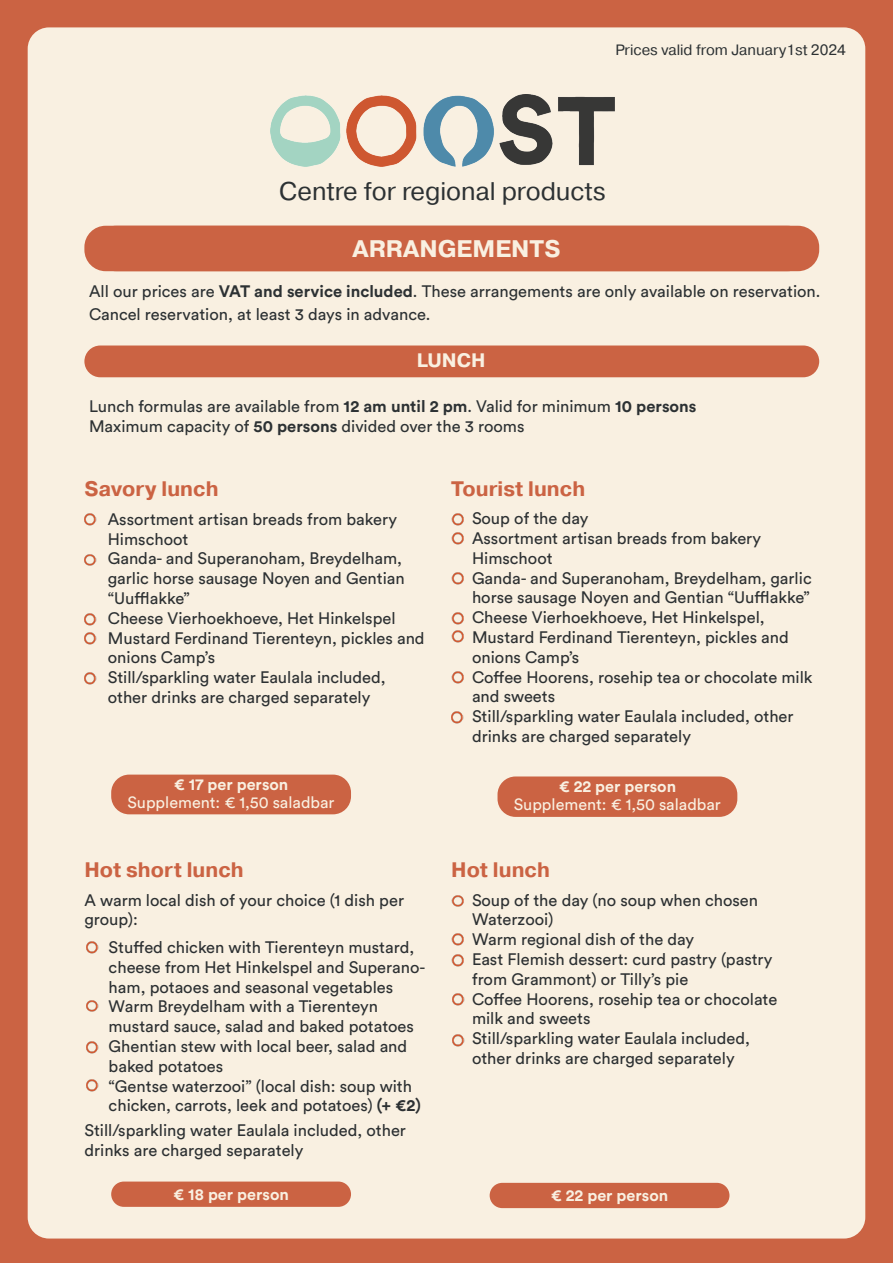
<style>
.page{position:relative;width:893px;height:1263px;background:#cb6343}
.page>*{position:absolute;margin:0;border:0;box-sizing:border-box;transform-origin:0 0}
.t1{font:25.5px "Pragmatica";color:#2c3133}
.t2{font:700 24px "Pragmatica";color:#f9f0e1}
.t3{font:700 21px "Pragmatica";color:#cb6343}
.t4{font:700 19.5px "Pragmatica";color:#f9f0e1}
.t5{font:16.5px/19.8px "Circular Std";color:#2c3032}
.t6{font:16.5px/22.5px "Circular Std";color:#2c3133}
.t7{font:700 16.2px "Circular Std";color:#f9f0e1}
.t8{font:16.2px "Circular Std";color:#f9f0e1}
.t9{font:15px "Pragmatica";color:#2c3133}
.s1{font-weight:700}
</style>
<div class="page">
<div style="left:28px;top:27px;width:837px;height:1211px;background:#f9f0e1;border-radius:21px"></div>
<div style="left:111px;top:775px;width:240px;height:39px;background:#cb6343;border-radius:18px"></div>
<svg style="left:84px;top:514px;width:12px;height:12px"></svg>
<svg style="left:84px;top:554px;width:12px;height:12px"></svg>
<svg style="left:84px;top:613px;width:12px;height:12px"></svg>
<svg style="left:84px;top:633px;width:12px;height:12px"></svg>
<svg style="left:84px;top:672px;width:12px;height:13px"></svg>
<svg style="left:452px;top:513px;width:12px;height:13px"></svg>
<svg style="left:452px;top:532px;width:12px;height:13px"></svg>
<svg style="left:452px;top:573px;width:12px;height:12px"></svg>
<svg style="left:452px;top:612px;width:12px;height:31px"></svg>
<svg style="left:452px;top:671px;width:12px;height:13px"></svg>
<svg style="left:86px;top:942px;width:12px;height:12px"></svg>
<svg style="left:86px;top:1000px;width:12px;height:12px"></svg>
<svg style="left:86px;top:1041px;width:12px;height:12px"></svg>
<svg style="left:452px;top:895px;width:12px;height:12px"></svg>
<svg style="left:452px;top:933px;width:12px;height:13px"></svg>
<svg style="left:452px;top:954px;width:12px;height:13px"></svg>
<svg style="left:452px;top:1034px;width:12px;height:12px"></svg>
<div style="left:497px;top:776px;width:240px;height:41px;background:#cb6343;border-radius:18px"></div>
<div style="left:111px;top:1181px;width:240px;height:26px;background:#cb6343;border-radius:13px"></div>
<div style="left:490px;top:1183px;width:239px;height:25px;background:#cb6343;border-radius:13px"></div>
<svg style="left:86px;top:1079px;width:12px;height:13px"></svg>
<svg style="left:451px;top:711px;width:12px;height:13px"></svg>
<img style="left:271px;top:95px;width:343px;height:72px">
<div style="left:95px;top:226px;width:724px;height:45px;background:#cb6343;border-radius:21px"></div>
<div style="left:84px;top:345px;width:735px;height:32px;background:#cb6343;border-radius:16px"></div>
<svg style="left:452px;top:994px;width:12px;height:12px"></svg>
<p class="t9" style="left:615px;top:41px;width:232px">Prices valid from January1st 2024</p>
<p class="t1" style="left:279px;top:176px;width:328px">Centre for regional products</p>
<p class="t2" style="left:353px;top:233px;width:209px">ARRANGEMENTS</p>
<p class="t2" style="left:342px;top:233px;width:209px">ARRANGEMENTS</p>
<p class="t6" style="left:89px;top:280px;width:733px">All our prices are <span class="s1">VAT and service included</span>. These arrangements are only available on reservation.<br>Cancel reservation, at least 3 days in advance.</p>
<p class="t4" style="left:417px;top:348px;width:70px">LUNCH</p>
<p class="t6" style="left:89px;top:395px;width:609px">Lunch formulas are available from <span class="s1">12 am until 2 pm</span>. Valid for minimum <span class="s1">10 persons</span></p>
<p class="t6" style="left:89px;top:414px;width:437px">Maximum capacity of <span class="s1">50 persons</span> divided over the 3 rooms</p>
<p class="t3" style="left:84px;top:475px;width:136px">Savory lunch</p>
<p class="t3" style="left:451px;top:475px;width:136px">Tourist lunch</p>
<p class="t5" style="left:108px;top:509px;width:291px">Assortment artisan breads from bakery<br>Himschoot</p>
<p class="t5" style="left:108px;top:548px;width:299px">Ganda- and Superanoham, Breydelham, garlic horse sausage Noyen and Gentian “Uufflakke”</p>
<p class="t5" style="left:108px;top:608px;width:318px">Cheese Vierhoekhoeve, Het Hinkelspel<br>Mustard Ferdinand Tierenteyn, pickles and onions Camp’s</p>
<p class="t5" style="left:108px;top:667px;width:279px">Still/sparkling water Eaulala included, other drinks are charged separately</p>
<p class="t5" style="left:472px;top:508px;width:118px">Soup of the day</p>
<p class="t5" style="left:472px;top:528px;width:291px">Assortment artisan breads from bakery</p>
<p class="t5" style="left:472px;top:548px;width:82px">Himschoot</p>
<p class="t5" style="left:472px;top:568px;width:341px">Ganda- and Superanoham, Breydelham, garlic horse sausage Noyen and Gentian “Uufflakke”</p>
<p class="t5" style="left:472px;top:607px;width:294px">Cheese Vierhoekhoeve, Het Hinkelspel,</p>
<p class="t5" style="left:472px;top:627px;width:318px">Mustard Ferdinand Tierenteyn, pickles and</p>
<p class="t5" style="left:472px;top:647px;width:109px">onions Camp’s</p>
<p class="t5" style="left:472px;top:667px;width:342px">Coffee Hoorens, rosehip tea or chocolate milk and sweets</p>
<p class="t5" style="left:472px;top:706px;width:323px">Still/sparkling water Eaulala included, other drinks are charged separately</p>
<p class="t7" style="left:174px;top:773px;width:116px">€ 17 per person</p>
<p class="t8" style="left:128px;top:792px;width:208px">Supplement: € 1,50 saladbar</p>
<p class="t7" style="left:559px;top:776px;width:119px">€ 22 per person</p>
<p class="t8" style="left:514px;top:795px;width:208px">Supplement: € 1,50 saladbar</p>
<p class="t3" style="left:84px;top:856px;width:161px">Hot short lunch</p>
<p class="t3" style="left:451px;top:856px;width:100px">Hot lunch</p>
<p class="t5" style="left:84px;top:890px;width:321px">A warm local dish of your choice (1 dish per group):</p>
<p class="t5" style="left:109px;top:937px;width:318px">Stuffed chicken with Tierenteyn mustard, cheese from Het Hinkelspel and Superano&shy;ham, potaoes and seasonal vegetables</p>
<p class="t5" style="left:109px;top:996px;width:271px">Warm Breydelham with a Tierenteyn</p>
<p class="t5" style="left:109px;top:1016px;width:307px">mustard sauce, salad and baked potatoes</p>
<p class="t5" style="left:109px;top:1036px;width:300px">Ghentian stew with local beer, salad and baked potatoes</p>
<p class="t5" style="left:109px;top:1076px;width:314px">“Gentse waterzooi” (local dish: soup with chicken, carrots, leek and potatoes) <span class="s1">(+ €2)</span></p>
<p class="t5" style="left:84px;top:1120px;width:323px">Still/sparkling water Eaulala included, other drinks are charged separately</p>
<p class="t5" style="left:472px;top:890px;width:288px">Soup of the day (no soup when chosen<br>Waterzooi)</p>
<p class="t5" style="left:472px;top:929px;width:224px">Warm regional dish of the day</p>
<p class="t5" style="left:472px;top:949px;width:302px">East Flemish dessert: curd pastry (pastry from Grammont) or Tilly’s pie</p>
<p class="t5" style="left:472px;top:989px;width:307px">Coffee Hoorens, rosehip tea or chocolate milk and sweets</p>
<p class="t5" style="left:472px;top:1028px;width:279px">Still/sparkling water Eaulala included, other drinks are charged separately</p>
<p class="t7" style="left:173px;top:1183px;width:117px">€ 18 per person</p>
<p class="t7" style="left:551px;top:1185px;width:119px">€ 22 per person</p>
</div>
